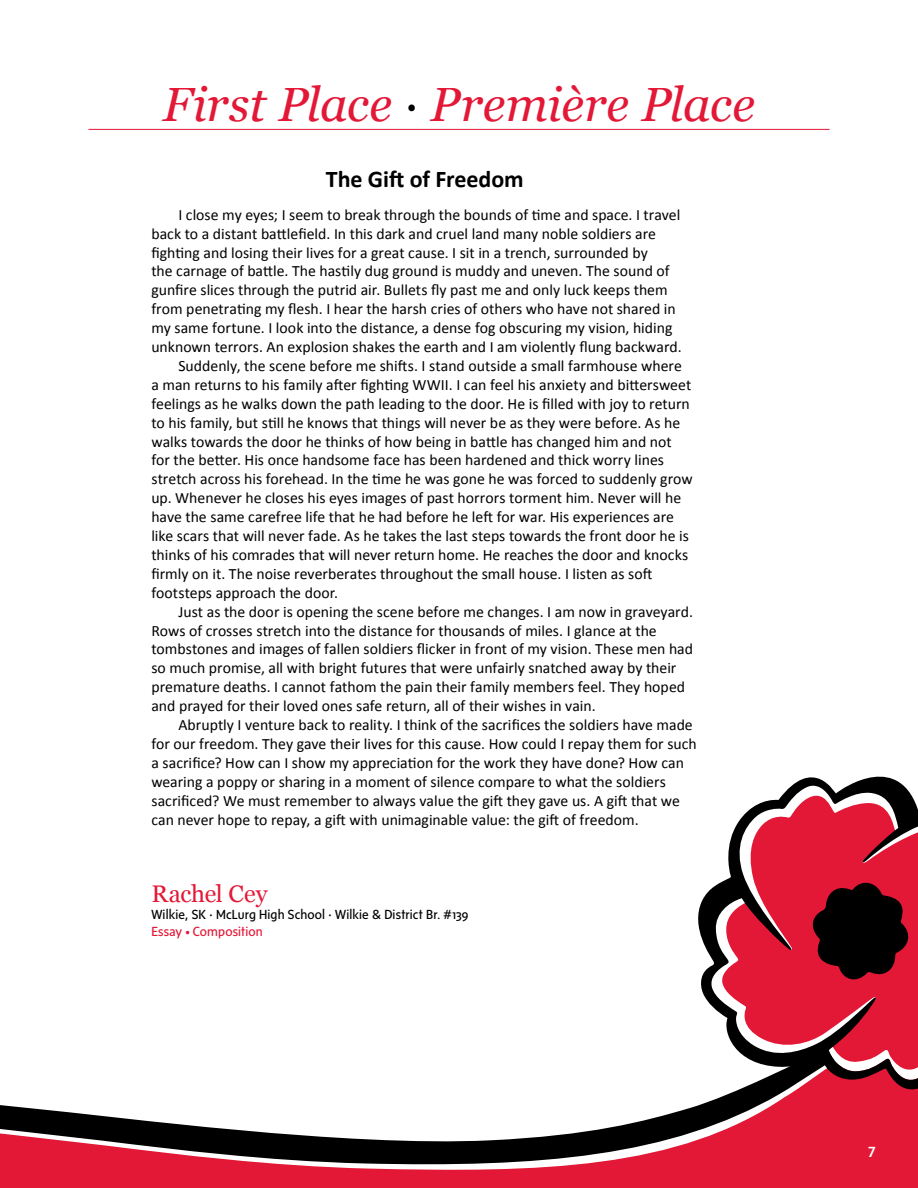
<style>
.page{position:relative;width:918px;height:1188px;background:#fff}
.page>*{position:absolute;margin:0;border:0;box-sizing:border-box;transform-origin:0 0}
.t1{font:italic 48px "Georgia";letter-spacing:-.005em;color:#e31837}
.t2{font:700 24px "Calibri";color:#000}
.t3{font:24px "Georgia";letter-spacing:-.005em;color:#e31837}
.t4{font:15.75px "Calibri";color:#000}
.t5{font:500 15px "Sense";color:#fff}
.t6{font:13.5px/16.5px "Sense";letter-spacing:.01em;color:#000}
.s1{color:#000}
.s2{font-family:"Georgia"}
.s3{color:#e31837}
</style>
<div class="page">
<div style="left:0;top:1099px;width:918px;height:89px;background:#e31837"></div>
<div style="left:0;top:1168px;width:851px;height:5px;background:#e31837"></div>
<svg style="left:0;top:1099px;width:854px;height:69px"></svg>
<svg style="left:698px;top:776px;width:220px;height:323px;fill:#e31837"></svg>
<svg style="left:808px;top:878px;width:105px;height:106px;background:#5b0916"></svg>
<svg style="left:160px;top:128px;width:109px;height:1px"></svg>
<hr style="left:88px;top:129px;width:742px;height:1px;background:#e31837">
<h1 class="t1" style="left:163px;top:74px;width:594px">First Place <span class="s1">·</span> Première Place</h1>
<h2 class="t2" style="left:326px;top:164px;width:200px">The Gift of Freedom</h2>
<p class="t4" style="left:178px;top:205px;width:503px">I close my eyes; I seem to break through the bounds of time and space. I travel</p>
<p class="t4" style="left:151px;top:223px;width:506px">back to a distant battlefield. In this dark and cruel land many noble soldiers are</p>
<p class="t4" style="left:151px;top:242px;width:498px">fighting and losing their lives for a great cause. I sit in a trench, surrounded by</p>
<p class="t4" style="left:151px;top:261px;width:520px">the carnage of battle. The hastily dug ground is muddy and uneven. The sound of</p>
<p class="t4" style="left:151px;top:280px;width:518px">gunfire slices through the putrid air. Bullets fly past me and only luck keeps them</p>
<p class="t4" style="left:151px;top:299px;width:526px">from penetrating my flesh. I hear the harsh cries of others who have not shared in</p>
<p class="t4" style="left:151px;top:318px;width:523px">my same fortune. I look into the distance, a dense fog obscuring my vision, hiding</p>
<p class="t4" style="left:151px;top:337px;width:532px">unknown terrors. An explosion shakes the earth and I am violently flung backward.</p>
<p class="t4" style="left:178px;top:356px;width:505px">Suddenly, the scene before me shifts. I stand outside a small farmhouse where</p>
<p class="t4" style="left:151px;top:375px;width:541px">a man returns to his family after fighting WWII. I can feel his anxiety and bittersweet</p>
<p class="t4" style="left:151px;top:394px;width:540px">feelings as he walks down the path leading to the door. He is filled with joy to return</p>
<p class="t4" style="left:151px;top:412px;width:530px">to his family, but still he knows that things will never be as they were before. As he</p>
<p class="t4" style="left:151px;top:431px;width:522px">walks towards the door he thinks of how being in battle has changed him and not</p>
<p class="t4" style="left:151px;top:450px;width:514px">for the better. His once handsome face has been hardened and thick worry lines</p>
<p class="t4" style="left:151px;top:469px;width:543px">stretch across his forehead. In the time he was gone he was forced to suddenly grow</p>
<p class="t4" style="left:151px;top:488px;width:531px">up. Whenever he closes his eyes images of past horrors torment him. Never will he</p>
<p class="t4" style="left:151px;top:507px;width:524px">have the same carefree life that he had before he left for war. His experiences are</p>
<p class="t4" style="left:151px;top:526px;width:539px">like scars that will never fade. As he takes the last steps towards the front door he is</p>
<p class="t4" style="left:151px;top:545px;width:538px">thinks of his comrades that will never return home. He reaches the door and knocks</p>
<p class="t4" style="left:151px;top:564px;width:503px">firmly on it. The noise reverberates throughout the small house. I listen as soft</p>
<p class="t4" style="left:151px;top:583px;width:188px">footsteps approach the door.</p>
<p class="t4" style="left:178px;top:601px;width:516px">Just as the door is opening the scene before me changes. I am now in graveyard.</p>
<p class="t4" style="left:151px;top:620px;width:507px">Rows of crosses stretch into the distance for thousands of miles. I glance at the</p>
<p class="t4" style="left:151px;top:639px;width:543px">tombstones and images of fallen soldiers flicker in front of my vision. These men had</p>
<p class="t4" style="left:151px;top:658px;width:527px">so much promise, all with bright futures that were unfairly snatched away by their</p>
<p class="t4" style="left:151px;top:677px;width:535px">premature deaths. I cannot fathom the pain their family members feel. They hoped</p>
<p class="t4" style="left:151px;top:696px;width:446px">and prayed for their loved ones safe return, all of their wishes in vain.</p>
<p class="t4" style="left:178px;top:715px;width:516px">Abruptly I venture back to reality. I think of the sacrifices the soldiers have made</p>
<p class="t4" style="left:151px;top:734px;width:547px">for our freedom. They gave their lives for this cause. How could I repay them for such</p>
<p class="t4" style="left:151px;top:753px;width:534px">a sacrifice? How can I show my appreciation for the work they have done? How can</p>
<p class="t4" style="left:151px;top:772px;width:516px">wearing a poppy or sharing in a moment of silence compare to what the soldiers</p>
<p class="t4" style="left:151px;top:790px;width:530px">sacrificed? We must remember to always value the gift they gave us. A gift that we</p>
<p class="t4" style="left:151px;top:809px;width:489px">can never hope to repay, a gift with unimaginable value: the gift of freedom.</p>
<h2 class="t3" style="left:151px;top:879px;width:118px">Rachel Cey</h2>
<p class="t6" style="left:151px;top:906px;width:319px">Wilkie, SK <span class="s2">·</span> McLurg High School <span class="s2">·</span> Wilkie &amp; District Br. #139<br><span class="s3">Essay • Composition</span></p>
<p class="t5" style="left:868px;top:1143px;width:9px">7</p>
</div>
